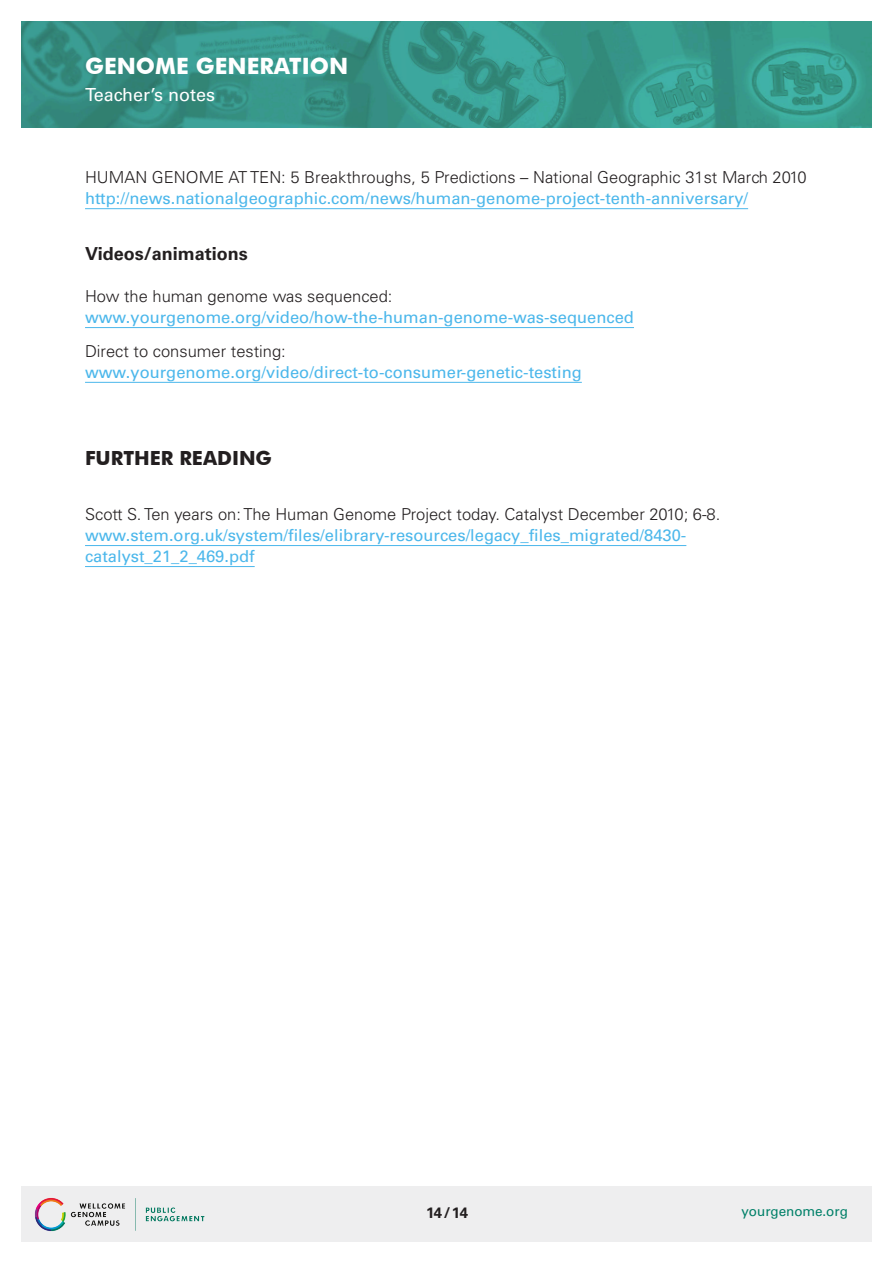
<style>
.page{position:relative;width:893px;height:1263px;background:#fff}
.page>*{position:absolute;margin:0;border:0;box-sizing:border-box;transform-origin:0 0}
.t1{font:700 22.5px "Futura BT";color:#fff}
.Title_1{font:700 19.5px "Futura BT";color:#231f20}
.Title_2{font:700 18px "Univers";color:#231f20}
.t2{font:18px "Univers";color:#fff}
.Text_1{font:16.5px/21px "Univers";color:#4bb7eb}
.t3{font:700 15px "Univers";color:#231f20}
.t4{font:13.5px "Univers";letter-spacing:-.005em;color:#008068}
.s1{font-weight:300;color:#231f20}
</style>
<div class="page">
<div style="left:21px;top:1186px;width:851px;height:56px;background:#eeeeef"></div>
<img style="left:21px;top:21px;width:851px;height:107px">
<hr style="left:85px;top:208px;width:663px;height:1px;background:#4bb7eb">
<hr style="left:85px;top:327px;width:549px;height:1px;background:#4bb7eb">
<hr style="left:85px;top:382px;width:497px;height:1px;background:#4bb7eb">
<hr style="left:85px;top:545px;width:601px;height:1px;background:#4bb7eb">
<hr style="left:85px;top:566px;width:170px;height:1px;background:#4bb7eb">
<img style="left:35px;top:1198px;width:169px;height:34px">
<h1 class="t1" style="left:85px;top:52px;width:265px">GENOME GENERATION</h1>
<p class="t2" style="left:85px;top:84px;width:132px">Teacher’s notes</p>
<p class="Text_1" style="left:85px;top:167px;width:723px"><span class="s1">HUMAN GENOME AT TEN: 5 Breakthroughs, 5 Predictions – National Geographic 31st March 2010 </span>http://news.nationalgeographic.com/news/human-genome-project-tenth-anniversary/</p>
<p class="Title_2" style="left:85px;top:243px;width:164px">Videos/animations</p>
<p class="Text_1" style="left:85px;top:286px;width:550px"><span class="s1">How the human genome was sequenced: </span>www.yourgenome.org/video/how-the-human-genome-was-sequenced</p>
<p class="Text_1" style="left:85px;top:341px;width:498px"><span class="s1">Direct to consumer testing: </span>www.yourgenome.org/video/direct-to-consumer-genetic-testing</p>
<p class="Title_1" style="left:85px;top:446px;width:189px">FURTHER READING</p>
<p class="Text_1" style="left:85px;top:504px;width:637px"><span class="s1">Scott S. Ten years on: The Human Genome Project today. Catalyst December 2010; 6-8. </span>www.stem.org.uk/system/files/elibrary-resources/legacy_files_migrated/8430- catalyst_21_2_469.pdf</p>
<p class="t3" style="left:426px;top:1204px;width:44px">14/14</p>
<p class="t4" style="left:741px;top:1203px;width:108px">yourgenome.org</p>
</div>
